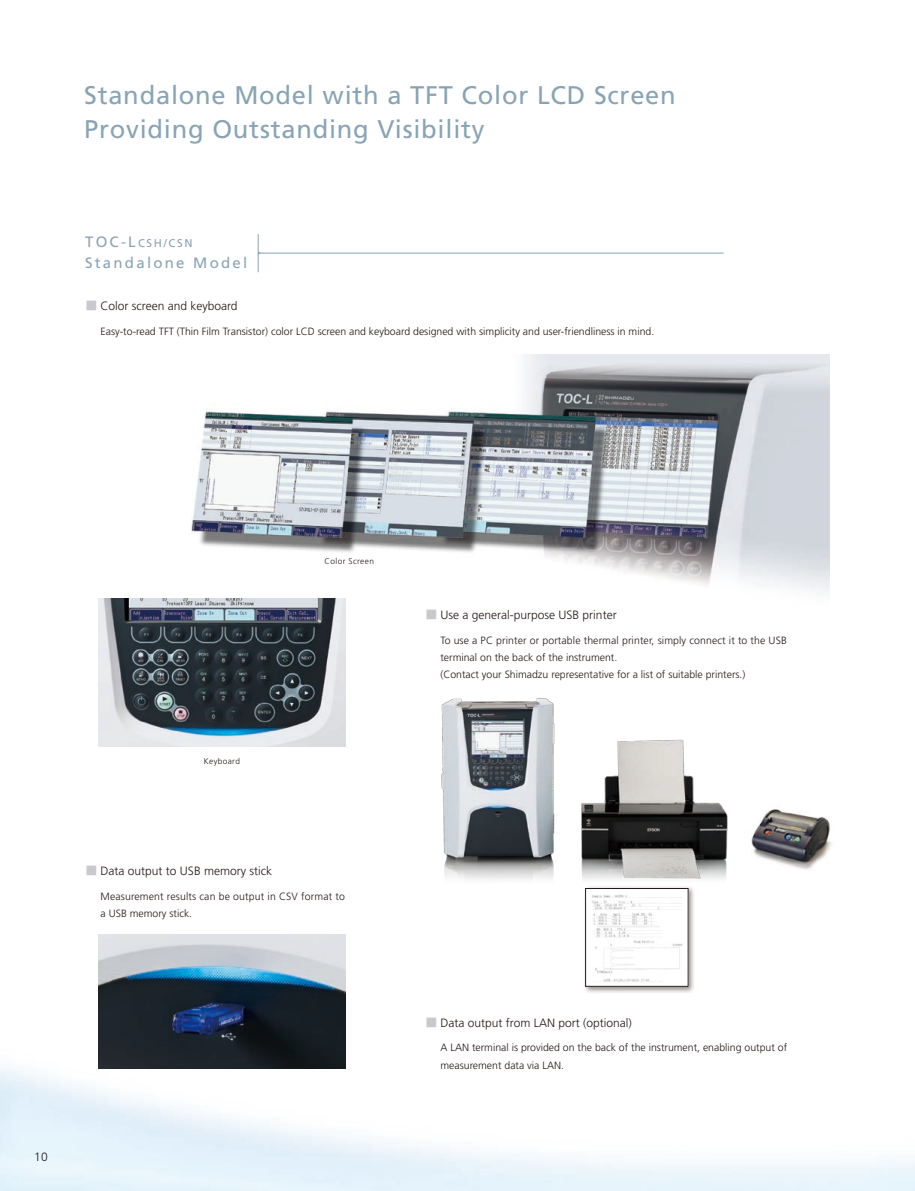
<style>
.page{position:relative;width:915px;height:1191px;background:#fff}
.page>*{position:absolute;margin:0;border:0;box-sizing:border-box;transform-origin:0 0}
.t1{font:25.5px/33.8px "Frutiger";letter-spacing:.03em;color:#89a4b4}
.t2{font:15px "Frutiger";letter-spacing:.15em;color:#89a4b4}
.t3{font:300 12px "Frutiger";color:#231916}
.t4{font:11.25px "Frutiger";letter-spacing:.15em;color:#89a4b4}
.t5{font:300 10.5px/17.2px "Frutiger";color:#231916}
.t6{font:300 8.25px "Frutiger";letter-spacing:.05em;color:#231916}
.s1{font-size:15px}
.s2{font-family:"Koz Go Pro";font-weight:400;color:#c9c8ce}
</style>
<div class="page">
<img style="left:0;top:234px;width:914px;height:957px">
<img style="left:119px;top:354px;width:710px;height:401px">
<img style="left:748px;top:805px;width:88px;height:72px">
<img style="left:98px;top:598px;width:247px;height:149px">
<img style="left:98px;top:934px;width:247px;height:135px">
<img style="left:412px;top:674px;width:336px;height:222px">
<img style="left:581px;top:883px;width:115px;height:112px">
<img style="left:587px;top:890px;width:99px;height:94px">
<div style="left:585px;top:888px;width:103px;height:98px;border:1px solid #231916"></div>
<hr style="left:258px;top:234px;width:1px;height:38px;background:#89a4b4">
<hr style="left:258px;top:253px;width:465px;height:1px;background:#89a4b4">
<h1 class="t1" style="left:84px;top:78px;width:593px">Standalone Model with a TFT Color LCD Screen<br>Providing Outstanding Visibility</h1>
<p class="t4" style="left:85px;top:236px;width:109px"><span class="s1">TOC-L</span>CSH/CSN</p>
<h2 class="t2" style="left:85px;top:254px;width:164px">Standalone Model</h2>
<p class="t3" style="left:86px;top:299px;width:153px"><span class="s2">■</span> Color screen and keyboard</p>
<p class="t5" style="left:100px;top:323px;width:555px">Easy-to-read TFT (Thin Film Transistor) color LCD screen and keyboard designed with simplicity and user-friendliness in mind.</p>
<p class="t6" style="left:204px;top:756px;width:38px">Keyboard</p>
<p class="t6" style="left:324px;top:557px;width:51px">Color Screen</p>
<p class="t3" style="left:86px;top:864px;width:188px"><span class="s2">■</span> Data output to USB memory stick</p>
<p class="t5" style="left:100px;top:887px;width:246px">Measurement results can be output in CSV format to a USB memory stick.</p>
<p class="t3" style="left:34px;top:1150px;width:15px">10</p>
<p class="t3" style="left:425px;top:608px;width:192px"><span class="s2">■</span> Use a general-purpose USB printer</p>
<p class="t5" style="left:440px;top:631px;width:348px">To use a PC printer or portable thermal printer, simply connect it to the USB terminal on the back of the instrument.<br>(Contact your Shimadzu representative for a list of suitable printers.)</p>
<p class="t3" style="left:425px;top:1015px;width:208px"><span class="s2">■</span> Data output from LAN port (optional)</p>
<p class="t5" style="left:440px;top:1039px;width:348px">A LAN terminal is provided on the back of the instrument, enabling output of measurement data via LAN.</p>
</div>
